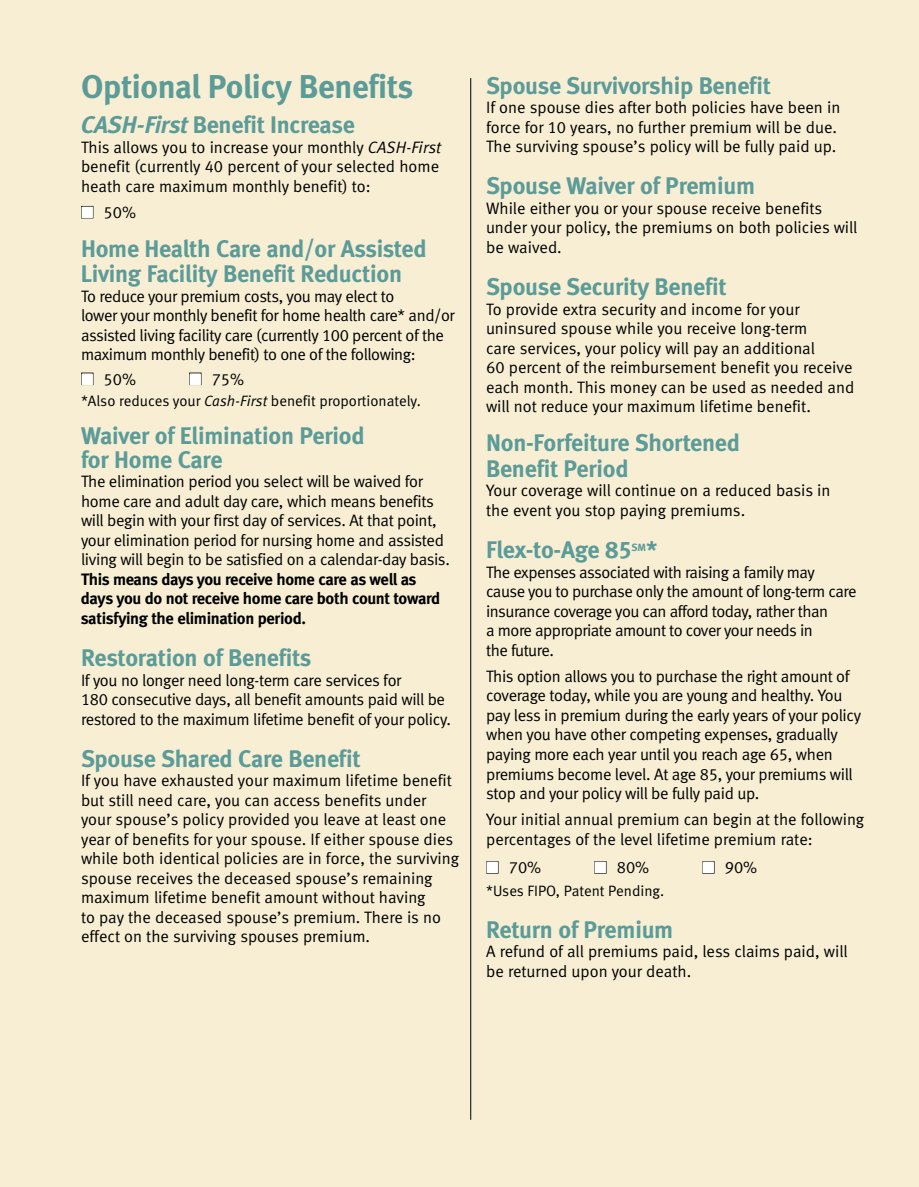
<style>
.page{position:relative;width:919px;height:1187px;background:#fff}
.page>*{position:absolute;margin:0;border:0;box-sizing:border-box;transform-origin:0 0}
.t1{font:33px "Meta Bold LF";letter-spacing:-.01em;color:#5b9b98}
.t2{font:24px/25.5px "Meta Bold LF";letter-spacing:-.01em;color:#5b9b98}
.t3{font:16.5px/19.5px "Meta Normal LF";letter-spacing:-.01em;color:#000}
.t4{font:16.5px/19.5px "Meta Normal LF";letter-spacing:-.03em;color:#000}
.t5{font:16.5px/19.5px "Meta Bold LF";letter-spacing:-.02em;color:#000}
.t6{font:15px "Meta Normal LF";color:#000}
.t7{font:10.5px "Meta Bold LF";color:#5b9b98}
.s1{font-style:italic}
.s2{color:#fff}
</style>
<div class="page">
<hr style="left:918px;top:0;width:1px;height:1187px;background:#cddfde">
<div style="left:0;top:0;width:918px;height:1187px;background:#f7eed4"></div>
<div style="left:81px;top:206px;width:12px;height:12px;border:1px solid #000"></div>
<div style="left:81px;top:373px;width:12px;height:12px;border:1px solid #000"></div>
<div style="left:189px;top:373px;width:12px;height:12px;border:1px solid #000"></div>
<div style="left:486px;top:861px;width:12px;height:12px;border:1px solid #000"></div>
<div style="left:594px;top:861px;width:12px;height:12px;border:1px solid #000"></div>
<div style="left:702px;top:861px;width:12px;height:12px;border:1px solid #000"></div>
<hr style="left:470px;top:78px;width:1px;height:1041px;background:#000">
<h1 class="t1" style="left:81px;top:67px;width:334px">Optional Policy Benefits</h1>
<h2 class="t2" style="left:81px;top:112px;width:275px"><span class="s1">CASH-First</span> Benefit Increase</h2>
<p class="t3" style="left:81px;top:137px;width:361px;text-align:justify">This allows you to increase your monthly <span class="s1">CASH-First </span>benefit (currently 40 percent of your selected home heath care maximum monthly benefit) to:</p>
<p class="t3" style="left:81px;top:202px;width:57px"><span class="s2">■</span> 50%</p>
<h2 class="t2" style="left:81px;top:235px;width:347px">Home Health Care and/or Assisted<br>Living Facility Benefit Reduction</h2>
<p class="t3" style="left:81px;top:286px;width:375px">To reduce your premium costs, you may elect to<br>lower your monthly benefit for home health care* and/or assisted living facility care (currently 100 percent of the maximum monthly benefit) to one of the following:</p>
<p class="t3" style="left:81px;top:369px;width:57px"><span class="s2">■</span> 50%</p>
<p class="t3" style="left:189px;top:369px;width:57px"><span class="s2">■</span> 75%</p>
<p class="t6" style="left:81px;top:392px;width:341px">*Also reduces your <span class="s1">Cash-First</span> benefit proportionately.</p>
<h2 class="t2" style="left:81px;top:423px;width:285px;line-height:24px">Waiver of Elimination Period for Home Care</h2>
<p class="t3" style="left:81px;top:471px;width:370px">The elimination period you select will be waived for home care and adult day care, which means benefits will begin with your first day of services. At that point, your elimination period for nursing home and assisted living will begin to be satisfied on a calendar-day basis.</p>
<p class="t5" style="left:81px;top:569px;width:361px">This means days you receive home care as well as days you do not receive home care both count toward satisfying the elimination period.</p>
<h2 class="t2" style="left:81px;top:644px;width:232px">Restoration of Benefits</h2>
<p class="t3" style="left:81px;top:670px;width:372px">If you no longer need long-term care services for<br>180 consecutive days, all benefit amounts paid will be restored to the maximum lifetime benefit of your policy.</p>
<h2 class="t2" style="left:81px;top:745px;width:281px">Spouse Shared Care Benefit</h2>
<p class="t3" style="left:81px;top:770px;width:379px">If you have exhausted your maximum lifetime benefit but still need care, you can access benefits under your spouse’s policy provided you leave at least one year of benefits for your spouse. If either spouse dies while both identical policies are in force, the surviving spouse receives the deceased spouse’s remaining maximum lifetime benefit amount without having<br>to pay the deceased spouse’s premium. There is no effect on the surviving spouses premium.</p>
<h2 class="t2" style="left:486px;top:72px;width:286px">Spouse Survivorship Benefit</h2>
<p class="t3" style="left:486px;top:97px;width:356px">If one spouse dies after both policies have been in force for 10 years, no further premium will be due.<br>The surviving spouse’s policy will be fully paid up.</p>
<h2 class="t2" style="left:486px;top:173px;width:270px">Spouse Waiver of Premium</h2>
<p class="t3" style="left:486px;top:198px;width:373px">While either you or your spouse receive benefits under your policy, the premiums on both policies will be waived.</p>
<h2 class="t2" style="left:486px;top:274px;width:242px">Spouse Security Benefit</h2>
<p class="t3" style="left:486px;top:299px;width:370px">To provide extra security and income for your uninsured spouse while you receive long-term<br>care services, your policy will pay an additional<br>60 percent of the reimbursement benefit you receive each month. This money can be used as needed and will not reduce your maximum lifetime benefit.</p>
<h2 class="t2" style="left:486px;top:430px;width:255px">Non-Forfeiture Shortened<br>Benefit Period</h2>
<p class="t3" style="left:486px;top:481px;width:346px">Your coverage will continue on a reduced basis in the event you stop paying premiums.</p>
<h2 class="t2" style="left:486px;top:537px;width:147px">Flex-to-Age 85</h2>
<p class="t7" style="left:631px;top:541px;width:16px">SM</p>
<h2 class="t2" style="left:646px;top:537px;width:13px">*</h2>
<p class="t4" style="left:486px;top:562px;width:372px">The expenses associated with raising a family may cause you to purchase only the amount of long-term care insurance coverage you can afford today, rather than<br>a more appropriate amount to cover your needs in<br>the future.</p>
<p class="t3" style="left:486px;top:666px;width:377px">This option allows you to purchase the right amount of coverage today, while you are young and healthy. You pay less in premium during the early years of your policy when you have other competing expenses, gradually paying more each year until you reach age 65, when premiums become level. At age 85, your premiums will stop and your policy will be fully paid up.</p>
<p class="t3" style="left:486px;top:809px;width:380px">Your initial annual premium can begin at the following percentages of the level lifetime premium rate:</p>
<p class="t3" style="left:486px;top:857px;width:57px"><span class="s2">■</span> 70%</p>
<p class="t3" style="left:594px;top:857px;width:57px"><span class="s2">■</span> 80%</p>
<p class="t3" style="left:702px;top:857px;width:57px"><span class="s2">■</span> 90%</p>
<p class="t6" style="left:486px;top:881px;width:180px">*Uses FIPO, Patent Pending.</p>
<h2 class="t2" style="left:486px;top:916px;width:189px">Return of Premium</h2>
<p class="t3" style="left:486px;top:942px;width:363px">A refund of all premiums paid, less claims paid, will be returned upon your death.</p>
</div>
